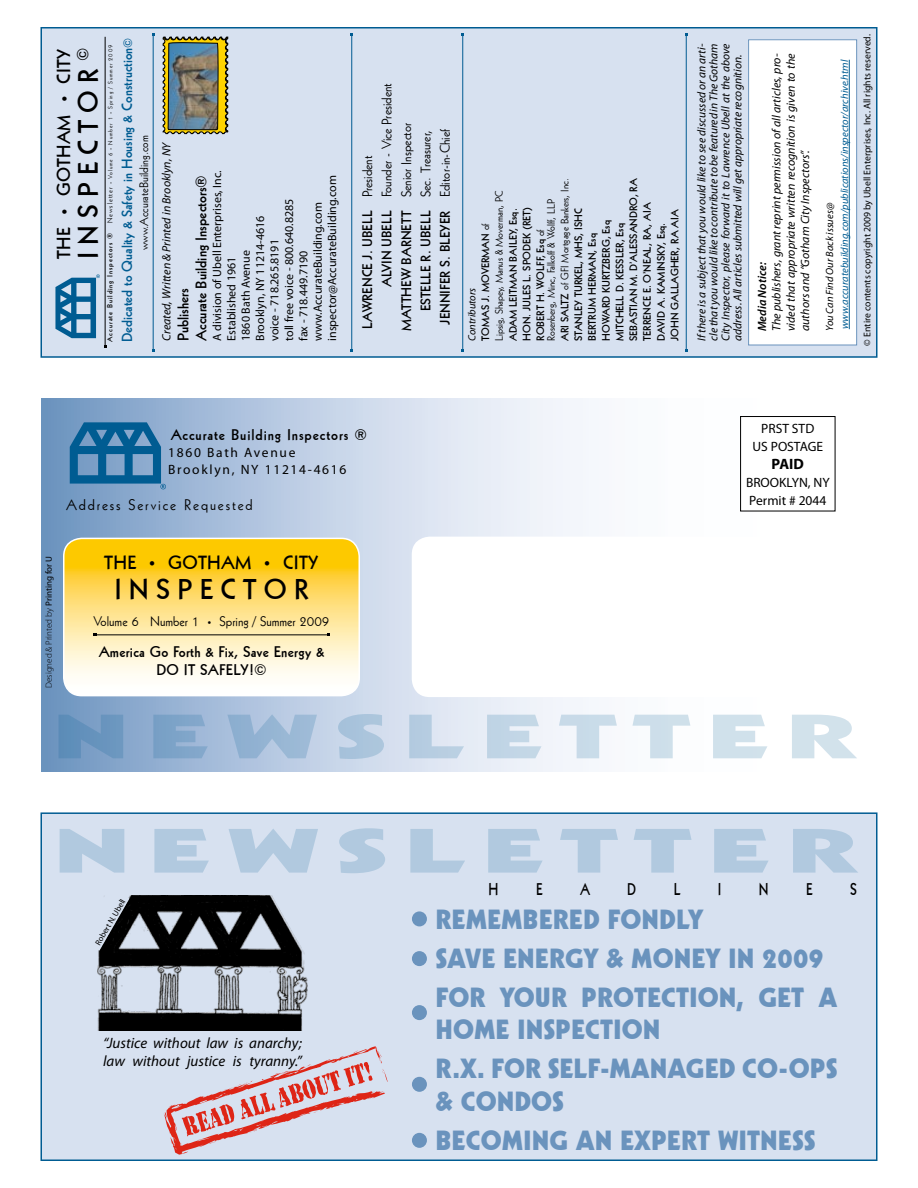
<style>
.page{position:relative;width:918px;height:1188px;background:#fff}
.page>*{position:absolute;margin:0;border:0;box-sizing:border-box;transform-origin:0 0}
.t1{font:27.9px "Geometric 231 BT Bold C";letter-spacing:.26em;color:#000}
.t2{font:27.3px "Geometric 231 BT Bold C";letter-spacing:.26em;color:#000}
.t3{font:27px/39.2px "Geometric 231 BT Heavy C";color:#6a93bd}
.t4{font:18.6px "Geometric 231 BT Bold C";letter-spacing:.02em;color:#000}
.t5{font:18.15px "Geometric 231 BT Bold C";letter-spacing:.02em;color:#000}
.t6{font:16.5px "Geometric 231 BT Bold C";color:#000;scale:.82 1}
.t7{font:italic 15px/18px "Myriad Pro";color:#000}
.t8{font:15px/18px "Geometric 231 BT Bold C";letter-spacing:.02em;color:#000;text-align:center}
.t9{font:15px/18px "Geometric 231 BT Bold C";color:#000}
.t10{font:15px "Geometric 231 BT Bold C";letter-spacing:.06em;color:#000}
.t11{font:15px "Geometric 231 BT Roman C";letter-spacing:.125em;color:#000}
.t12{font:700 15px "Myriad Pro";color:#000}
.t13{font:14.25px "Geometric 231 BT Bold C";color:#005c92}
.t14{font:13.5px/19.5px "Geometric 231 BT Roman C";color:#000}
.t15{font:13.5px/19.5px "Geometric 231 BT Bold C";color:#000;text-align:right}
.t16{font:13.5px/18px "Myriad Pro";letter-spacing:.005em;color:#000;text-align:center}
.t17{font:13.5px/16.5px "Myriad Pro";letter-spacing:.125em;color:#000}
.t18{font:12px/14.4px "Myriad Pro";color:#000}
.t19{font:italic 12px/14.4px "Myriad Pro";color:#000;text-align:justify}
.t20{font:12px "Geometric 231 BT Roman C";color:#000}
.t21{font:italic 600 12px "Myriad Pro";color:#000}
.t22{font:italic 11.55px/12px "Myriad Pro";color:#000;text-align:justify}
.t23{font:10.5px/13.8px "Geometric 231 BT Bold C";color:#000}
.t24{font:10.5px/13.8px "Geometric 231 BT Roman C";color:#000}
.t25{font:italic 10.5px "Myriad Pro";color:#005c92}
.t26{font:italic 10.5px "Myriad Pro";color:#000}
.t27{font:9.75px "Myriad Pro";color:#000}
.t28{font:300 9px "Myriad Pro";color:#000}
.t29{font:8.25px "Myriad Pro";color:#000}
.t30{font:7.35px "Geometric 231 BT Bold C";letter-spacing:.125em;color:#000}
.t31{font:6.15px "Geometric 231 BT Roman C";letter-spacing:.125em;color:#000}
.s1{font-size:14.55px}
.s2{font-size:7.35px}
.s3{font-size:3.6px}
.s4{font-size:12px}
.s5{font-family:"Geometric 231 BT Roman C"}
.s6{font-family:"Geometric 231 BT Bold C"}
.s7{font-weight:400}
.s8{font-size:14.85px}
.s9{font-size:9px}
</style>
<div class="page">
<div style="left:40px;top:812px;width:838px;height:349px;background:#d7e1f0;border:2px solid #005c92"></div>
<div style="left:40px;top:27px;width:838px;height:331px;background:#d7e1f0;border:2px solid #005c92"></div>
<svg style="left:55px;top:274px;width:45px;height:64px"></svg>
<hr style="left:105px;top:37px;width:1px;height:309px;background:#000">
<hr style="left:153px;top:35px;width:1px;height:315px;background:#005c92">
<div style="left:749px;top:40px;width:108px;height:305px;background:#fff"></div>
<hr style="left:849px;top:60px;width:1px;height:269px;background:#005c92">
<div style="left:748px;top:39px;width:109px;height:306px;border:1px solid #6a93bd"></div>
<hr style="left:351px;top:35px;width:1px;height:315px;background:#005c92">
<hr style="left:462px;top:35px;width:1px;height:315px;background:#005c92">
<hr style="left:686px;top:35px;width:1px;height:315px;background:#005c92">
<svg style="left:41px;top:399px;width:795px;height:373px"></svg>
<svg style="left:58px;top:714px;width:799px;height:45px"></svg>
<div style="left:741px;top:417px;width:94px;height:94px;background:#fff"></div>
<div style="left:740px;top:416px;width:95px;height:95px;border:1px solid #000"></div>
<svg style="left:64px;top:538px;width:295px;height:158px;background:#fde388"></svg>
<div style="left:63px;top:538px;width:297px;height:158px;border:2px solid #fff;border-radius:18px"></div>
<hr style="left:95px;top:634px;width:233px;height:1px;background:#000">
<div style="left:412px;top:537px;width:423px;height:160px;background:#fff;border-radius:18px"></div>
<svg style="left:60px;top:828px;width:798px;height:45px"></svg>
<div style="left:412px;top:911px;width:15px;height:15px;background:#6a93bd;border-radius:50%"></div>
<img style="left:163px;top:37px;width:65px;height:97px">
<img style="left:98px;top:896px;width:210px;height:135px">
<svg style="left:164px;top:1046px;width:224px;height:109px"></svg>
<svg style="left:98px;top:896px;width:31px;height:54px"></svg>
<svg style="left:70px;top:422px;width:96px;height:67px;background:#3c7dab"></svg>
<div style="left:412px;top:951px;width:15px;height:15px;background:#6a93bd;border-radius:50%"></div>
<div style="left:412px;top:1005px;width:15px;height:15px;background:#6a93bd;border-radius:50%"></div>
<div style="left:412px;top:1077px;width:15px;height:15px;background:#6a93bd;border-radius:50%"></div>
<div style="left:412px;top:1133px;width:15px;height:15px;background:#6a93bd;border-radius:50%"></div>
<h3 class="t5" style="left:52px;top:259px;width:212px;rotate:-90deg">THE <span class="s1">•</span> GOTHAM <span class="s1">•</span> CITY</h3>
<h2 class="t2" style="left:70px;top:259px;width:213px;rotate:-90deg">INSPECTOR <sup>©</sup></h2>
<p class="t31" style="left:106px;top:223px;width:179px;rotate:-90deg"><span class="s2">Newsletter</span> <span class="s3">•</span> Volume 6 <span class="s3">•</span> Number 1 <span class="s3">•</span> Spring / Summer 2009</p>
<h3 class="t13" style="left:118px;top:342px;width:306px;rotate:-90deg">Dedicated to Quality &amp; Safety in Housing &amp; Construction<span class="s4">©</span></h3>
<p class="t20" style="left:136px;top:250px;width:116px;rotate:-90deg">www.AccurateBuilding.com</p>
<p class="t19" style="left:159px;top:341px;width:200px;rotate:-90deg">Created, Written &amp; Printed in Brooklyn, NY</p>
<h3 class="t9" style="left:174px;top:341px;width:167px;rotate:-90deg">Publishers<br>Accurate Building Inspectors®</h3>
<p class="t18" style="left:210px;top:341px;width:172px;rotate:-90deg">A division of Ubell Enterprises, Inc.<br>Established 1961<br>1860 Bath Avenue<br>Brooklyn, NY 11214-4616<br>voice - 718.265.8191<br>toll free voice - 800.640.8285<br>fax - 718.449.7190 www.AccurateBuilding.com inspector@AccurateBuilding.com</p>
<p class="t30" style="left:105px;top:342px;width:111px;rotate:-90deg">Accurate Building Inspectors ®</p>
<p class="t15" style="left:357px;top:329px;width:174px;rotate:-90deg">LAWRENCE J. UBELL <span class="s5">President</span></p>
<p class="t14" style="left:377px;top:331px;width:249px;text-indent:44px;rotate:-90deg"><span class="s6">ALVIN UBELL</span> Founder - Vice President<br><span class="s6">MATTHEW BARNETT</span> Senior Inspector</p>
<p class="t15" style="left:415px;top:325px;width:198px;rotate:-90deg">ESTELLE R. UBELL <span class="s5">Sec. Treasurer,<br></span>JENNIFER S. BLEYER <span class="s5">Editor-in-Chief</span></p>
<p class="t24" style="left:544px;top:341px;width:164px;rotate:-90deg">Rosenberg, Minc, Falkoff &amp; Wolff, LLP<br><span class="s6">ARI SALTZ</span> of GFI Mortgage Bankers, Inc.</p>
<p class="t23" style="left:571px;top:341px;width:165px;rotate:-90deg">STANLEY TURKEL, MHS, ISHC<br>BERTRUM HERMAN, Esq<br>HOWARD KURTZBERG, Esq<br>MITCHELL D. KESSLER, Esq<br>SEBASTIAN M. D’ALESSANDRO, RA<br>TERRENCE E. O’NEAL, RA, AIA<br>DAVID A. KAMINSKY, Esq.<br>JOHN GALLAGHER, RA AIA</p>
<p class="t24" style="left:492px;top:341px;width:152px;rotate:-90deg">Lipsig, Shapey, Manus &amp; Moverman, PC</p>
<p class="t23" style="left:506px;top:341px;width:136px;rotate:-90deg">ADAM LEITMAN BAILEY, Esq.<br>HON. JULES L. SPODEK (RET)<br>ROBERT H. WOLFF, Esq <span class="s5">of</span></p>
<p class="t23" style="left:478px;top:341px;width:119px;rotate:-90deg">TOMAS J. MOVERMAN <span class="s5">of</span></p>
<p class="t26" style="left:465px;top:341px;width:54px;rotate:-90deg">Contributors</p>
<p class="t22" style="left:695px;top:341px;width:298px;rotate:-90deg">If there is a subject that you would like to see discussed or an arti&shy;cle that you would like to contribute to be featured in The Gotham City Inspector, please forward it to Lawrence Ubell at the above address. All articles submitted will get appropriate recognition.</p>
<p class="t19" style="left:769px;top:331px;width:279px;rotate:-90deg">The publishers, grant reprint permission of all articles, pro&shy;vided that appropriate written recognition is given to the authors and “Gotham City Inspectors”.</p>
<p class="t21" style="left:754px;top:331px;width:70px;rotate:-90deg">Media Notice:</p>
<p class="t25" style="left:838px;top:329px;width:271px;rotate:-90deg">www.accuratebuilding.com/publications/inspector/archive.html</p>
<p class="t26" style="left:823px;top:331px;width:130px;rotate:-90deg">You Can Find Our Back issues@</p>
<p class="t27" style="left:861px;top:346px;width:313px;rotate:-90deg">© Entire contents copyright 2009 by Ubell Enterprises, Inc. All rights reserved.</p>
<h3 class="t10" style="left:171px;top:424px;width:198px">Accurate Building Inspectors ®</h3>
<p class="t17" style="left:168px;top:444px;width:180px">1860 Bath Avenue<br>Brooklyn, NY 11214-4616</p>
<h3 class="t11" style="left:66px;top:495px;width:188px">Address Service Requested</h3>
<p class="t28" style="left:43px;top:688px;width:133px;rotate:-90deg">Designed &amp; Printed by <span class="s7">Printing for U</span></p>
<h3 class="t4" style="left:104px;top:551px;width:216px">THE <span class="s8">•</span> GOTHAM <span class="s8">•</span> CITY</h3>
<h1 class="t1" style="left:114px;top:571px;width:196px">INSPECTOR</h1>
<p class="t14" style="left:94px;top:611px;width:237px">Volume 6 Number 1 <span class="s9">•</span> Spring / Summer 2009</p>
<h3 class="t8" style="left:99px;top:642px;width:227px">America Go Forth &amp; Fix, Save Energy &amp;<br>DO IT SAFELY!©</h3>
<p class="t16" style="left:753px;top:419px;width:72px">PRST STD<br>US POSTAGE</p>
<h3 class="t12" style="left:772px;top:454px;width:34px">PAID</h3>
<p class="t16" style="left:746px;top:473px;width:85px;text-align:left">BROOKLYN, NY<br>Permit # 2044</p>
<p class="t29" style="left:93px;top:942px;width:54px;rotate:-60deg">Robert N. Ubell</p>
<h3 class="t7" style="left:103px;top:1034px;width:200px">“Justice without law is anarchy; law without justice is tyranny.”</h3>
<h3 class="t6" style="left:489px;top:878px;width:14px">H</h3>
<h3 class="t6" style="left:536px;top:878px;width:9px">E</h3>
<h3 class="t6" style="left:580px;top:878px;width:13px">A</h3>
<h3 class="t6" style="left:627px;top:878px;width:12px">D</h3>
<h3 class="t6" style="left:674px;top:878px;width:10px">L</h3>
<h3 class="t6" style="left:718px;top:878px;width:6px">I</h3>
<h3 class="t6" style="left:759px;top:878px;width:13px">N</h3>
<h3 class="t6" style="left:806px;top:878px;width:9px">E</h3>
<h3 class="t6" style="left:850px;top:878px;width:10px">S</h3>
<h3 class="t3" style="left:436px;top:899px;width:403px">REMEMBERED FONDLY<br>SAVE ENERGY &amp; MONEY IN 2009<br>FOR YOUR PROTECTION, GET A</h3>
<h3 class="t3" style="left:436px;top:1010px;width:403px">HOME INSPECTION<br>R.X. FOR SELF-MANAGED CO-OPS</h3>
<h3 class="t3" style="left:436px;top:1081px;width:130px">&amp; CONDOS<br>BECOMING</h3>
<h3 class="t3" style="left:576px;top:1121px;width:60px">AN EXPERT</h3>
<h3 class="t3" style="left:718px;top:1121px;width:15px">WITNESS</h3>
</div>
